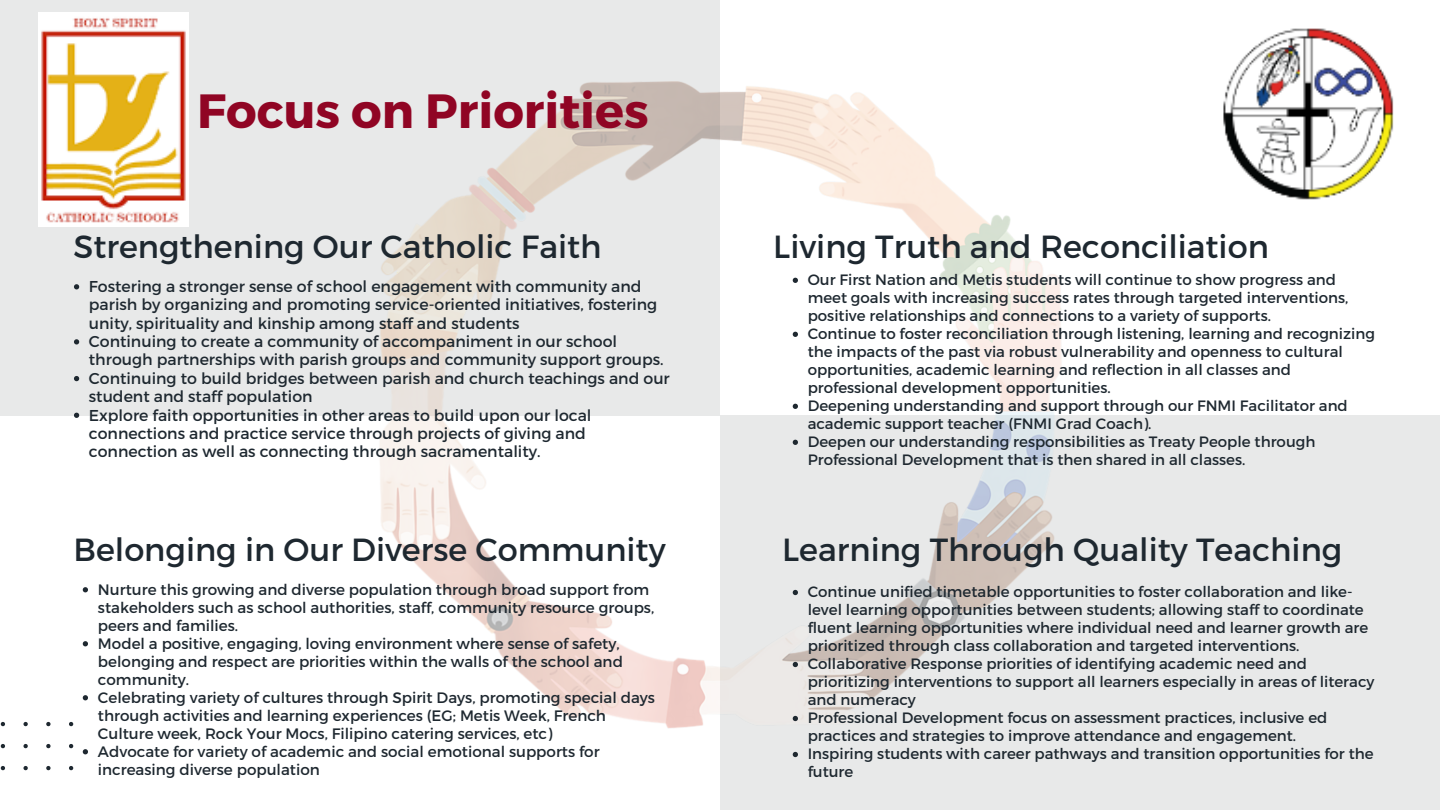
<style>
.page{position:relative;width:1440px;height:810px;background:#fff}
.page>*{position:absolute;margin:0;border:0;box-sizing:border-box;transform-origin:0 0}
.t1{font:700 48px "Montserrat";color:#900524}
.t2{font:32px "Montserrat";color:#1e2830}
.t3{font:15.7px/18.4px "Montserrat";color:#1e2830}
.t4{font:15.1px/18px "Montserrat";color:#1e2830}
.t5{font:15px/18px "Montserrat";color:#1e2830}
</style>
<div class="page">
<div style="left:0;top:0;width:720px;height:416px;background:#e8e9e9"></div>
<svg style="left:0;top:721px;width:73px;height:49px"></svg>
<div style="left:720px;top:416px;width:720px;height:394px;background:#e8e9e9"></div>
<img style="left:39px;top:13px;width:149px;height:214px">
<img style="left:380px;top:81px;width:682px;height:648px">
<img style="left:1223px;top:28px;width:171px;height:172px">
<svg style="left:793px;top:590px;width:5px;height:5px"></svg>
<svg style="left:793px;top:662px;width:5px;height:5px"></svg>
<svg style="left:793px;top:716px;width:5px;height:5px"></svg>
<svg style="left:793px;top:752px;width:5px;height:5px"></svg>
<svg style="left:793px;top:278px;width:5px;height:5px"></svg>
<svg style="left:793px;top:332px;width:5px;height:5px"></svg>
<svg style="left:793px;top:404px;width:5px;height:5px"></svg>
<svg style="left:793px;top:440px;width:5px;height:5px"></svg>
<svg style="left:74px;top:284px;width:5px;height:5px"></svg>
<svg style="left:74px;top:339px;width:5px;height:6px"></svg>
<svg style="left:74px;top:376px;width:5px;height:5px"></svg>
<svg style="left:74px;top:413px;width:5px;height:5px"></svg>
<svg style="left:83px;top:587px;width:5px;height:5px"></svg>
<svg style="left:83px;top:641px;width:5px;height:5px"></svg>
<svg style="left:83px;top:695px;width:5px;height:5px"></svg>
<svg style="left:83px;top:749px;width:5px;height:5px"></svg>
<p class="t1" style="left:197px;top:80px;width:453px">Focus on Priorities</p>
<p class="t2" style="left:74px;top:226px;width:530px">Strengthening Our Catholic Faith</p>
<p class="t3" style="left:89px;top:276px;width:570px">Fostering a stronger sense of school engagement with community and parish by organizing and promoting service-oriented initiatives, fostering unity, spirituality and kinship among staff and students</p>
<p class="t3" style="left:89px;top:332px;width:576px">Continuing to create a community of accompaniment in our school through partnerships with parish groups and community support groups.</p>
<p class="t3" style="left:89px;top:368px;width:582px">Continuing to build bridges between parish and church teachings and our student and staff population</p>
<p class="t3" style="left:89px;top:405px;width:504px">Explore faith opportunities in other areas to build upon our local connections and practice service through projects of giving and connection as well as connecting through sacramentality.</p>
<p class="t2" style="left:773px;top:226px;width:497px">Living Truth and Reconciliation</p>
<p class="t5" style="left:808px;top:270px;width:542px">Our First Nation and Metis students will continue to show progress and meet goals with increasing success rates through targeted interventions, positive relationships and connections to a variety of supports.</p>
<p class="t5" style="left:808px;top:324px;width:569px">Continue to foster reconciliation through listening, learning and recognizing the impacts of the past via robust vulnerability and openness to cultural opportunities, academic learning and reflection in all classes and professional development opportunities.</p>
<p class="t5" style="left:808px;top:396px;width:542px">Deepening understanding and support through our FNMI Facilitator and academic support teacher (FNMI Grad Coach).</p>
<p class="t5" style="left:808px;top:432px;width:509px">Deepen our understanding responsibilities as Treaty People through<br>Professional Development that is then shared in all classes.</p>
<p class="t2" style="left:74px;top:529px;width:594px">Belonging in Our Diverse Community</p>
<p class="t2" style="left:782px;top:529px;width:562px">Learning Through Quality Teaching</p>
<p class="t5" style="left:808px;top:582px;width:562px">Continue unified timetable opportunities to foster collaboration and like&shy;level learning opportunities between students; allowing staff to coordinate fluent learning opportunities where individual need and learner growth are prioritized through class collaboration and targeted interventions.</p>
<p class="t5" style="left:808px;top:654px;width:568px">Collaborative Response priorities of identifying academic need and prioritizing interventions to support all learners especially in areas of literacy and numeracy</p>
<p class="t5" style="left:808px;top:708px;width:521px">Professional Development focus on assessment practices, inclusive ed practices and strategies to improve attendance and engagement.</p>
<p class="t5" style="left:808px;top:744px;width:567px">Inspiring students with career pathways and transition opportunities for the future</p>
<p class="t4" style="left:98px;top:580px;width:558px">Nurture this growing and diverse population through broad support from stakeholders such as school authorities, staff, community resource groups, peers and families.</p>
<p class="t4" style="left:98px;top:634px;width:527px">Model a positive, engaging, loving environment where sense of safety, belonging and respect are priorities within the walls of the school and community.</p>
<p class="t4" style="left:98px;top:688px;width:559px">Celebrating variety of cultures through Spirit Days, promoting special days through activities and learning experiences (EG; Metis Week, French<br>Culture week, Rock Your Mocs, Filipino catering services, etc)</p>
<p class="t4" style="left:98px;top:742px;width:503px">Advocate for variety of academic and social emotional supports for increasing diverse population</p>
</div>
